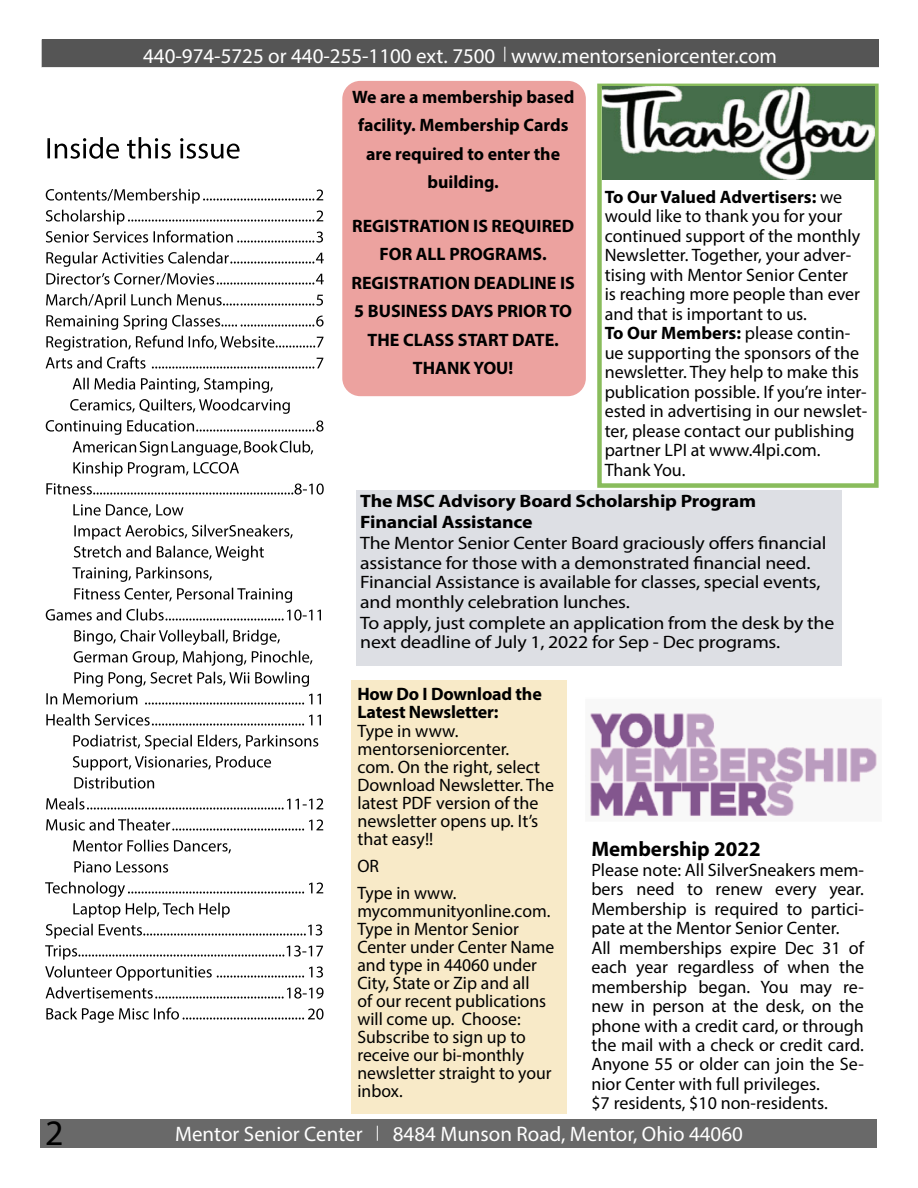
<style>
.page{position:relative;width:918px;height:1188px;background:#fff}
.page>*{position:absolute;margin:0;border:0;box-sizing:border-box;transform-origin:0 0}
.t1{font:36px "Myriad Pro";color:#000}
.t2{font:21px "Myriad Pro";color:#fff}
.t3{font:700 21px "Myriad Pro";color:#000}
.t4{font:18px/19.5px "Myriad Pro";color:#000}
.t5{font:18px/19.8px "Myriad Pro";color:#000;scale:1.1 1}
.t6{font:700 18px/28.5px "Myriad Pro";color:#000;text-align:center}
.t7{font:700 18px/21px "Myriad Pro";color:#000;scale:1.1 1}
.s1{font-weight:700}
</style>
<div class="page">
<div style="left:40px;top:1119px;width:838px;height:29px;background:#696969"></div>
<div style="left:42px;top:39px;width:837px;height:28px;background:#555"></div>
<img style="left:45px;top:188px;width:279px;height:831px">
<img style="left:226px;top:143px;width:14px;height:16px">
<img style="left:47px;top:137px;width:177px;height:22px">
<img style="left:46px;top:189px;width:154px;height:15px">
<img style="left:46px;top:189px;width:111px;height:12px">
<img style="left:200px;top:199px;width:114px;height:2px">
<img style="left:203px;top:199px;width:105px;height:2px">
<svg style="left:316px;top:189px;width:7px;height:11px"></svg>
<img style="left:46px;top:210px;width:79px;height:15px">
<img style="left:125px;top:220px;width:189px;height:2px">
<img style="left:128px;top:220px;width:104px;height:2px">
<svg style="left:316px;top:210px;width:7px;height:11px"></svg>
<img style="left:155px;top:231px;width:78px;height:12px">
<img style="left:46px;top:231px;width:109px;height:12px">
<img style="left:237px;top:241px;width:77px;height:2px">
<svg style="left:316px;top:231px;width:7px;height:12px"></svg>
<img style="left:148px;top:252px;width:81px;height:15px">
<img style="left:46px;top:252px;width:102px;height:15px">
<img style="left:230px;top:262px;width:84px;height:2px">
<svg style="left:316px;top:253px;width:8px;height:10px"></svg>
<img style="left:154px;top:273px;width:60px;height:12px">
<img style="left:46px;top:273px;width:108px;height:12px">
<img style="left:217px;top:283px;width:97px;height:2px">
<svg style="left:316px;top:274px;width:8px;height:10px"></svg>
<img style="left:188px;top:294px;width:51px;height:15px">
<img style="left:46px;top:294px;width:142px;height:15px">
<img style="left:241px;top:304px;width:73px;height:2px">
<svg style="left:316px;top:295px;width:7px;height:11px"></svg>
<img style="left:140px;top:315px;width:97px;height:15px">
<img style="left:46px;top:315px;width:94px;height:15px">
<img style="left:241px;top:325px;width:73px;height:2px">
<svg style="left:316px;top:316px;width:8px;height:11px"></svg>
<img style="left:137px;top:336px;width:187px;height:15px">
<img style="left:46px;top:336px;width:91px;height:15px">
<img style="left:46px;top:357px;width:100px;height:12px">
<img style="left:150px;top:367px;width:164px;height:2px">
<img style="left:152px;top:367px;width:104px;height:2px">
<svg style="left:317px;top:358px;width:6px;height:10px"></svg>
<img style="left:45px;top:378px;width:239px;height:15px">
<img style="left:73px;top:378px;width:113px;height:12px">
<img style="left:45px;top:399px;width:246px;height:15px">
<img style="left:70px;top:399px;width:110px;height:13px">
<img style="left:167px;top:420px;width:27px;height:15px">
<img style="left:46px;top:420px;width:121px;height:15px">
<img style="left:195px;top:430px;width:119px;height:2px">
<img style="left:196px;top:430px;width:105px;height:2px">
<svg style="left:316px;top:420px;width:8px;height:12px"></svg>
<img style="left:45px;top:441px;width:269px;height:15px">
<img style="left:73px;top:441px;width:112px;height:15px">
<img style="left:45px;top:462px;width:194px;height:15px">
<img style="left:73px;top:462px;width:98px;height:15px">
<img style="left:146px;top:483px;width:178px;height:12px">
<img style="left:46px;top:483px;width:100px;height:12px">
<img style="left:45px;top:504px;width:139px;height:13px">
<img style="left:73px;top:504px;width:110px;height:13px">
<img style="left:45px;top:525px;width:248px;height:15px">
<img style="left:74px;top:525px;width:110px;height:15px">
<img style="left:45px;top:546px;width:219px;height:15px">
<img style="left:74px;top:546px;width:97px;height:12px">
<img style="left:45px;top:567px;width:167px;height:15px">
<img style="left:72px;top:567px;width:105px;height:15px">
<img style="left:45px;top:588px;width:247px;height:15px">
<img style="left:74px;top:588px;width:110px;height:13px">
<img style="left:157px;top:609px;width:7px;height:12px">
<img style="left:46px;top:609px;width:111px;height:12px">
<img style="left:164px;top:619px;width:120px;height:2px">
<img style="left:166px;top:619px;width:104px;height:2px">
<img style="left:287px;top:609px;width:34px;height:12px">
<img style="left:45px;top:630px;width:235px;height:15px">
<img style="left:74px;top:630px;width:118px;height:15px">
<img style="left:45px;top:651px;width:267px;height:15px">
<img style="left:74px;top:651px;width:120px;height:15px">
<img style="left:45px;top:672px;width:264px;height:15px">
<img style="left:74px;top:672px;width:102px;height:15px">
<img style="left:137px;top:693px;width:2px;height:12px">
<img style="left:46px;top:693px;width:91px;height:12px">
<img style="left:142px;top:703px;width:162px;height:2px">
<img style="left:145px;top:703px;width:104px;height:2px">
<svg style="left:309px;top:694px;width:12px;height:10px"></svg>
<img style="left:46px;top:714px;width:104px;height:12px">
<img style="left:150px;top:724px;width:154px;height:2px">
<img style="left:152px;top:724px;width:104px;height:2px">
<svg style="left:309px;top:715px;width:12px;height:10px"></svg>
<img style="left:45px;top:735px;width:274px;height:15px">
<img style="left:73px;top:735px;width:96px;height:15px">
<img style="left:45px;top:756px;width:227px;height:15px">
<img style="left:73px;top:756px;width:110px;height:15px">
<img style="left:70px;top:767px;width:169px;height:1px">
<img style="left:73px;top:767px;width:110px;height:1px">
<img style="left:45px;top:777px;width:29px;height:12px">
<img style="left:74px;top:777px;width:80px;height:12px">
<img style="left:46px;top:798px;width:38px;height:12px">
<img style="left:85px;top:808px;width:199px;height:2px">
<img style="left:87px;top:808px;width:104px;height:2px">
<img style="left:287px;top:798px;width:36px;height:11px">
<img style="left:156px;top:819px;width:14px;height:12px">
<img style="left:46px;top:819px;width:110px;height:12px">
<img style="left:170px;top:829px;width:134px;height:2px">
<img style="left:172px;top:829px;width:105px;height:2px">
<img style="left:309px;top:819px;width:14px;height:11px">
<img style="left:45px;top:840px;width:232px;height:13px">
<img style="left:73px;top:840px;width:125px;height:12px">
<img style="left:45px;top:861px;width:29px;height:12px">
<img style="left:74px;top:861px;width:94px;height:12px">
<img style="left:45px;top:882px;width:80px;height:15px">
<img style="left:125px;top:892px;width:179px;height:2px">
<img style="left:128px;top:892px;width:104px;height:2px">
<img style="left:309px;top:882px;width:14px;height:11px">
<img style="left:45px;top:903px;width:220px;height:15px">
<img style="left:73px;top:903px;width:135px;height:15px">
<img style="left:152px;top:924px;width:170px;height:15px">
<img style="left:46px;top:924px;width:106px;height:15px">
<img style="left:148px;top:945px;width:176px;height:15px">
<img style="left:45px;top:945px;width:103px;height:15px">
<img style="left:166px;top:966px;width:46px;height:15px">
<img style="left:45px;top:966px;width:121px;height:15px">
<img style="left:217px;top:976px;width:87px;height:2px">
<img style="left:309px;top:966px;width:14px;height:12px">
<img style="left:46px;top:987px;width:107px;height:12px">
<img style="left:153px;top:997px;width:131px;height:2px">
<img style="left:155px;top:997px;width:105px;height:2px">
<img style="left:287px;top:987px;width:37px;height:12px">
<img style="left:141px;top:1008px;width:38px;height:12px">
<img style="left:46px;top:1008px;width:95px;height:15px">
<img style="left:180px;top:1018px;width:124px;height:2px">
<img style="left:183px;top:1018px;width:104px;height:2px">
<img style="left:308px;top:1008px;width:16px;height:12px">
<div style="left:351px;top:680px;width:216px;height:434px;background:#f8eac8"></div>
<img style="left:590px;top:713px;width:287px;height:104px">
<div style="left:597px;top:84px;width:282px;height:404px;border:4px solid #89bc5c"></div>
<div style="left:342px;top:81px;width:244px;height:315px;background:#eca29f;border-radius:18px"></div>
<img style="left:602px;top:87px;width:272px;height:92px">
<div style="left:356px;top:491px;width:486px;height:175px;background:#dddfe4"></div>
<h1 class="t1" style="left:45px;top:1111px;width:20px">2</h1>
<p class="t2" style="left:143px;top:43px;width:635px">440-974-5725 or 440-255-1100 ext. 7500 <sup>|</sup> www.mentorseniorcenter.com</p>
<p class="t6" style="left:352px;top:82px;width:224px">We are a membership based facility. Membership Cards are required to enter the building.</p>
<p class="t6" style="left:351px;top:211px;width:225px">REGISTRATION IS REQUIRED<br>FOR ALL PROGRAMS.<br>REGISTRATION DEADLINE IS<br>5 BUSINESS DAYS PRIOR TO<br>THE CLASS START DATE.<br>THANK YOU!</p>
<p class="t4" style="left:605px;top:187px;width:264px"><span class="s1">To Our Valued Advertisers:</span> we would like to thank you for your continued support of the monthly<br>Newsletter. Together, your adver&shy;tising with Mentor Senior Center<br>is reaching more people than ever and that is important to us.<br><span class="s1">To Our Members:</span> please contin&shy;ue supporting the sponsors of the newsletter. They help to make this publication possible. If you’re inter&shy;ested in advertising in our newslet&shy;ter, please contact our publishing partner LPI at www.4lpi.com.<br>Thank You.</p>
<p class="t7" style="left:360px;top:490px;width:361px">The MSC Advisory Board Scholarship Program<br>Financial Assistance</p>
<p class="t5" style="left:360px;top:533px;width:432px">The Mentor Senior Center Board graciously offers financial assistance for those with a demonstrated financial need.<br>Financial Assistance is available for classes, special events, and monthly celebration lunches.<br>To apply, just complete an application from the desk by the next deadline of July 1, 2022 for Sep - Dec programs.</p>
<p class="t6" style="left:357px;top:684px;width:186px;line-height:18px;text-align:left">How Do I Download the<br>Latest Newsletter:</p>
<p class="t4" style="left:357px;top:722px;width:198px;line-height:18px">Type in www. mentorseniorcenter.<br>com. On the right, select<br>Download Newsletter. The latest PDF version of the newsletter opens up. It’s that easy!!</p>
<p class="t4" style="left:357px;top:853px;width:100px;line-height:27px">OR<br>Type in www.</p>
<p class="t4" style="left:357px;top:902px;width:198px;line-height:18px">mycommunityonline.com.<br>Type in Mentor Senior<br>Center under Center Name and type in 44060 under<br>City, State or Zip and all<br>of our recent publications will come up. Choose:<br>Subscribe to sign up to receive our bi-monthly newsletter straight to your inbox.</p>
<p class="t3" style="left:591px;top:835px;width:171px">Membership 2022</p>
<p class="t4" style="left:591px;top:859px;width:274px">Please note: All SilverSneakers mem&shy;bers need to renew every year.<br>Membership is required to partici&shy;pate at the Mentor Senior Center.<br>All memberships expire Dec 31 of each year regardless of when the membership began. You may re&shy;new in person at the desk, on the phone with a credit card, or through the mail with a check or credit card.<br>Anyone 55 or older can join the Se&shy;nior Center with full privileges.<br>$7 residents, $10 non-residents.</p>
<p class="t2" style="left:175px;top:1121px;width:569px">Mentor Senior Center <sup>|</sup> 8484 Munson Road, Mentor, Ohio 44060</p>
</div>
